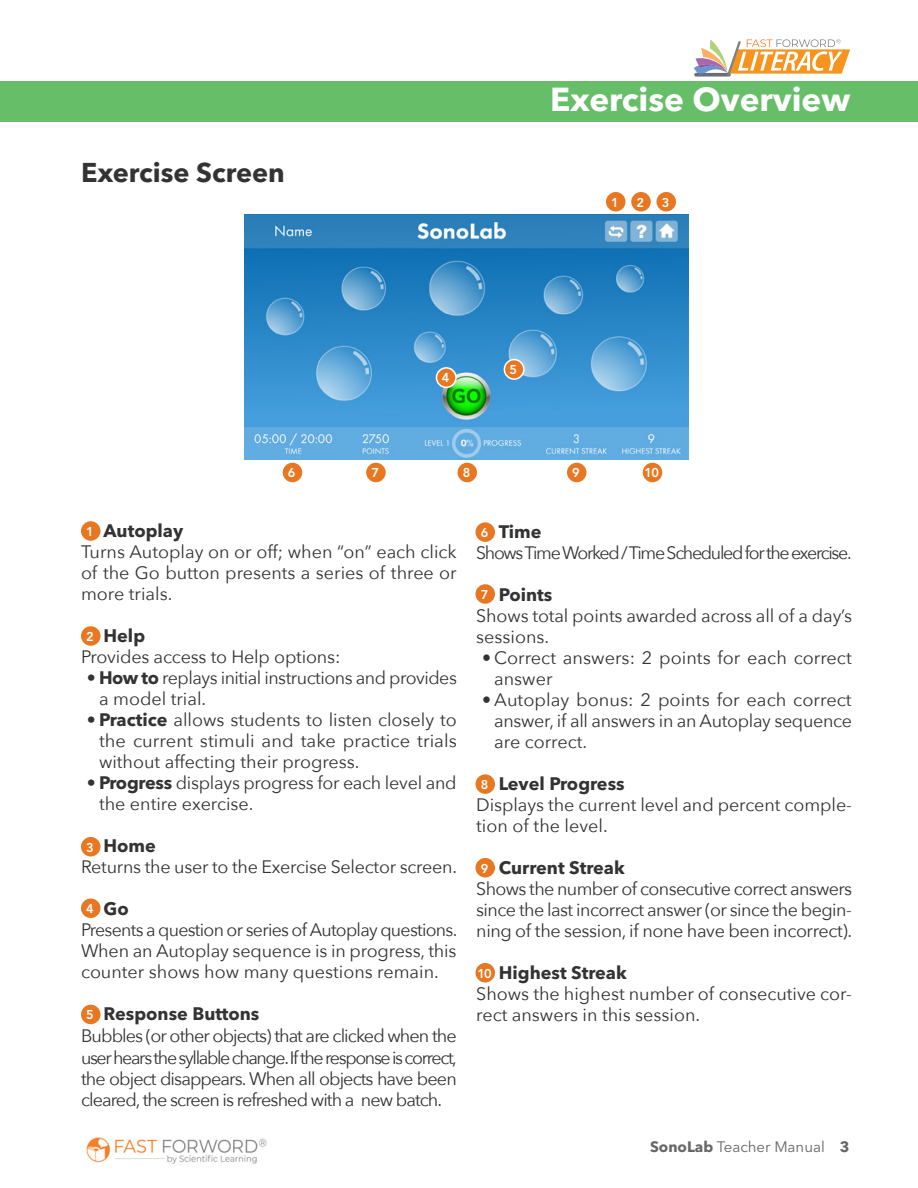
<style>
.page{position:relative;width:918px;height:1188px;background:#fff}
.page>*{position:absolute;margin:0;border:0;box-sizing:border-box;transform-origin:0 0}
.t1{font:700 33px "Avenir Next LT Pro";color:#fff}
.t2{font:700 27px "Avenir Next LT Pro";color:#333}
.t3{font:18px/21px "Avenir Next";letter-spacing:-.01em;color:#333;text-align:justify}
.t4{font:700 18px "Avenir Next LT Pro";color:#333}
.t5{font:18px "Avenir Next";letter-spacing:-.075em;color:#333}
.t6{font:15px "Avenir Next LT Pro";color:#666}
.t7{font:800 12.75px "Avenir LT Std";color:#fff}
.s1{font-family:"Avenir Next LT Pro";font-weight:700}
.s2{font-weight:700}
</style>
<div class="page">
<svg style="left:694px;top:39px;width:156px;height:38px"></svg>
<img style="left:245px;top:214px;width:443px;height:246px">
<div style="left:643px;top:463px;width:19px;height:19px;background:#e87722;border-radius:50%"></div>
<div style="left:476px;top:963px;width:19px;height:19px;background:#e87722;border-radius:50%"></div>
<div style="left:567px;top:463px;width:19px;height:19px;background:#e87722;border-radius:50%"></div>
<div style="left:476px;top:858px;width:19px;height:20px;background:#e87722;border-radius:50%"></div>
<div style="left:476px;top:774px;width:19px;height:20px;background:#e87722;border-radius:50%"></div>
<div style="left:458px;top:463px;width:19px;height:19px;background:#e87722;border-radius:50%"></div>
<div style="left:476px;top:584px;width:19px;height:20px;background:#e87722;border-radius:50%"></div>
<div style="left:366px;top:463px;width:20px;height:19px;background:#e87722;border-radius:50%"></div>
<div style="left:283px;top:463px;width:19px;height:19px;background:#e87722;border-radius:50%"></div>
<div style="left:476px;top:522px;width:19px;height:20px;background:#e87722;border-radius:50%"></div>
<div style="left:504px;top:360px;width:20px;height:19px;background:#e87722;border-radius:50%"></div>
<div style="left:504px;top:359px;width:21px;height:21px;border:2px solid #fff;border-radius:50%"></div>
<div style="left:81px;top:1005px;width:19px;height:19px;background:#e87722;border-radius:50%"></div>
<div style="left:81px;top:898px;width:19px;height:20px;background:#e87722;border-radius:50%"></div>
<div style="left:657px;top:192px;width:19px;height:20px;background:#e87722;border-radius:50%"></div>
<div style="left:81px;top:837px;width:19px;height:19px;background:#e87722;border-radius:50%"></div>
<div style="left:631px;top:192px;width:20px;height:20px;background:#e87722;border-radius:50%"></div>
<div style="left:81px;top:626px;width:19px;height:20px;background:#e87722;border-radius:50%"></div>
<div style="left:606px;top:192px;width:20px;height:20px;background:#e87722;border-radius:50%"></div>
<div style="left:81px;top:521px;width:19px;height:20px;background:#e87722;border-radius:50%"></div>
<div style="left:436px;top:368px;width:20px;height:19px;background:#e87722;border-radius:50%"></div>
<div style="left:436px;top:367px;width:21px;height:21px;border:2px solid #fff;border-radius:50%"></div>
<img style="left:86px;top:1137px;width:181px;height:27px">
<div style="left:0;top:81px;width:918px;height:41px;background:#67be68"></div>
<h2 class="t2" style="left:81px;top:156px;width:205px">Exercise Screen</h2>
<p class="t7" style="left:288px;top:465px;width:9px">6</p>
<p class="t7" style="left:371px;top:465px;width:9px">7</p>
<h1 class="t1" style="left:550px;top:79px;width:302px">Exercise Overview</h1>
<p class="t7" style="left:611px;top:195px;width:9px">1</p>
<p class="t7" style="left:636px;top:195px;width:9px">2</p>
<p class="t7" style="left:662px;top:195px;width:9px">3</p>
<p class="t7" style="left:442px;top:370px;width:9px">4</p>
<p class="t7" style="left:463px;top:465px;width:9px">8</p>
<p class="t7" style="left:510px;top:362px;width:9px">5</p>
<p class="t7" style="left:572px;top:465px;width:9px">9</p>
<p class="t7" style="left:645px;top:465px;width:16px">10</p>
<p class="t4" style="left:104px;top:520px;width:81px">Autoplay</p>
<p class="t3" style="left:81px;top:541px;width:377px">Turns Autoplay on or off; when “on” each click of the Go button presents a series of three or more trials.</p>
<p class="t4" style="left:104px;top:625px;width:43px">Help</p>
<p class="t3" style="left:81px;top:646px;width:261px">Provides access to Help options:</p>
<p class="t3" style="left:99px;top:667px;width:359px;text-indent:-12px"><span class="s1">• How to</span> replays initial instructions and provides a model trial.</p>
<p class="t3" style="left:99px;top:709px;width:359px;text-indent:-12px"><span class="s1">• Practice</span> allows students to listen closely to the current stimuli and take practice trials without affecting their progress.</p>
<p class="t3" style="left:99px;top:772px;width:359px;text-indent:-12px"><span class="s1">• Progress</span> displays progress for each level and the entire exercise.</p>
<p class="t4" style="left:104px;top:835px;width:54px">Home</p>
<p class="t3" style="left:81px;top:856px;width:377px">Returns the user to the Exercise Selector screen.</p>
<p class="t4" style="left:104px;top:898px;width:27px">Go</p>
<p class="t3" style="left:81px;top:919px;width:378px">Presents a question or series of Autoplay questions.<br>When an Autoplay sequence is in progress, this counter shows how many questions remain.</p>
<p class="t4" style="left:104px;top:1003px;width:157px">Response Buttons</p>
<p class="t3" style="left:81px;top:1026px;width:377px">Bubbles (or other objects) that are clicked when the user hears the syllable change.If the response is correct, the object disappears. When all objects have been cleared, the screen is refreshed with a new batch.</p>
<p class="t7" style="left:86px;top:524px;width:9px">1</p>
<p class="t7" style="left:86px;top:629px;width:9px">2</p>
<p class="t7" style="left:86px;top:840px;width:9px">3</p>
<p class="t7" style="left:86px;top:901px;width:9px">4</p>
<p class="t7" style="left:86px;top:1007px;width:9px">5</p>
<p class="t4" style="left:499px;top:521px;width:44px">Time</p>
<p class="t5" style="left:476px;top:542px;width:377px">Shows Time Worked / Time Scheduled for the exercise.</p>
<p class="t4" style="left:499px;top:584px;width:55px">Points</p>
<p class="t3" style="left:476px;top:605px;width:378px">Shows total points awarded across all of a day’s sessions.</p>
<p class="t3" style="left:494px;top:647px;width:359px;text-indent:-12px">• Correct answers: 2 points for each correct answer</p>
<p class="t3" style="left:494px;top:689px;width:359px;text-indent:-12px">• Autoplay bonus: 2 points for each correct answer, if all answers in an Autoplay sequence are correct.</p>
<p class="t4" style="left:499px;top:773px;width:127px">Level Progress</p>
<p class="t3" style="left:476px;top:794px;width:377px">Displays the current level and percent comple&shy;tion of the level.</p>
<p class="t4" style="left:499px;top:857px;width:128px">Current Streak</p>
<p class="t3" style="left:476px;top:878px;width:378px">Shows the number of consecutive correct answers since the last incorrect answer (or since the begin&shy;ning of the session, if none have been incorrect).</p>
<p class="t4" style="left:499px;top:962px;width:129px">Highest Streak</p>
<p class="t3" style="left:476px;top:983px;width:377px">Shows the highest number of consecutive cor&shy;rect answers in this session.</p>
<p class="t7" style="left:481px;top:525px;width:9px">6</p>
<p class="t7" style="left:481px;top:587px;width:9px">7</p>
<p class="t7" style="left:481px;top:777px;width:9px">8</p>
<p class="t7" style="left:481px;top:861px;width:9px">9</p>
<p class="t7" style="left:477px;top:966px;width:16px">10</p>
<p class="t6" style="left:650px;top:1138px;width:201px"><span class="s2">SonoLab</span> Teacher Manual <span class="s2">3</span></p>
</div>
